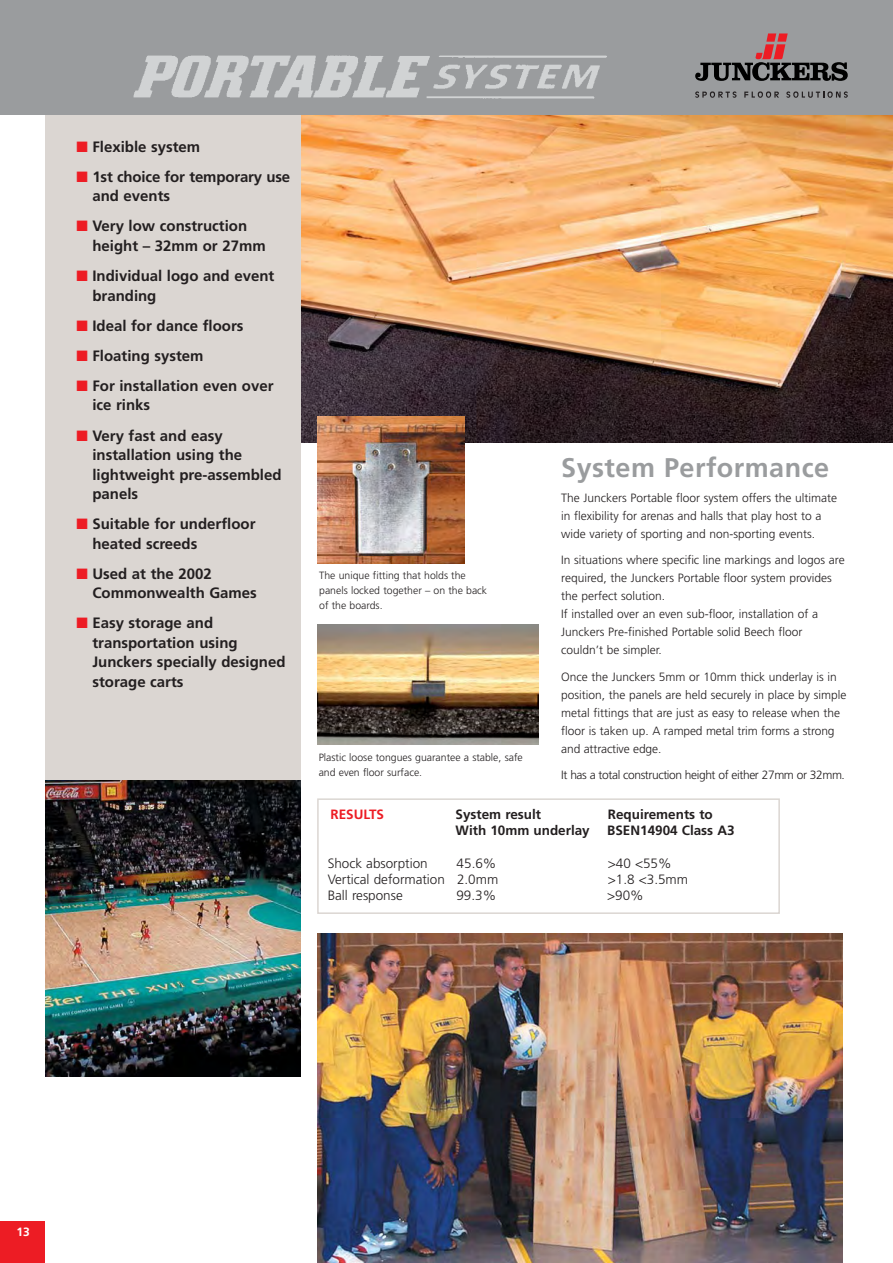
<style>
.page{position:relative;width:893px;height:1263px;background:#fff}
.page>*{position:absolute;margin:0;border:0;box-sizing:border-box;transform-origin:0 0}
.t1{font:700 27px "Frutiger";letter-spacing:.015em;color:#9a9c9e}
.t2{font:700 15px/19.5px "Frutiger";color:#231f20}
.t3{font:300 13.5px "Frutiger";color:#231f20}
.t4{font:700 13.5px "Frutiger";color:#231f20}
.t5{font:700 13.5px "Frutiger";color:#ed1c24}
.t6{font:300 12px/18px "Frutiger";color:#231f20}
.t7{font:300 12px "Frutiger";letter-spacing:-.035em;color:#231f20}
.t8{font:700 12px "Frutiger";color:#fff}
.t9{font:300 10.5px/15px "Frutiger";color:#231f20}
.s1{color:#ed1c24}
</style>
<div class="page">
<img style="left:301px;top:115px;width:591px;height:327px">
<div style="left:46px;top:102px;width:255px;height:723px;background:#dbd6d2"></div>
<div style="left:0;top:0;width:892px;height:115px;background:#9a9c9e"></div>
<img style="left:133px;top:55px;width:474px;height:44px">
<img style="left:317px;top:417px;width:147px;height:146px">
<img style="left:317px;top:625px;width:221px;height:120px">
<img style="left:46px;top:780px;width:255px;height:297px">
<div style="left:0;top:1221px;width:45px;height:41px;background:#ed1c24"></div>
<svg style="left:695px;top:91px;width:41px;height:7px"></svg>
<svg style="left:744px;top:91px;width:35px;height:7px"></svg>
<svg style="left:786px;top:91px;width:62px;height:7px"></svg>
<svg style="left:695px;top:33px;width:153px;height:48px"></svg>
<img style="left:317px;top:934px;width:525px;height:328px">
<div style="left:317px;top:798px;width:463px;height:116px;border:2px solid #dbd6d2"></div>
<p class="t2" style="left:76px;top:138px;width:125px"><span class="s1">■</span> Flexible system</p>
<p class="t2" style="left:92px;top:168px;width:199px;text-indent:-16px"><span class="s1">■</span> 1st choice for temporary use and events</p>
<p class="t2" style="left:92px;top:218px;width:175px;text-indent:-16px"><span class="s1">■</span> Very low construction height – 32mm or 27mm</p>
<p class="t2" style="left:92px;top:267px;width:183px;text-indent:-16px"><span class="s1">■</span> Individual logo and event branding</p>
<p class="t2" style="left:76px;top:317px;width:169px"><span class="s1">■</span> Ideal for dance floors</p>
<p class="t2" style="left:76px;top:347px;width:129px"><span class="s1">■</span> Floating system</p>
<p class="t2" style="left:92px;top:377px;width:183px;text-indent:-16px"><span class="s1">■</span> For installation even over ice rinks</p>
<p class="t2" style="left:92px;top:427px;width:191px;text-indent:-16px"><span class="s1">■</span> Very fast and easy installation using the lightweight pre-assembled panels</p>
<p class="t2" style="left:92px;top:515px;width:165px;text-indent:-16px"><span class="s1">■</span> Suitable for underfloor heated screeds</p>
<p class="t2" style="left:92px;top:565px;width:166px;text-indent:-16px"><span class="s1">■</span> Used at the 2002<br>Commonwealth Games</p>
<p class="t2" style="left:92px;top:615px;width:195px;text-indent:-16px"><span class="s1">■</span> Easy storage and transportation using<br>Junckers specially designed storage carts</p>
<p class="t9" style="left:319px;top:569px;width:169px">The unique fitting that holds the panels locked together – on the back of the boards.</p>
<p class="t9" style="left:319px;top:751px;width:206px">Plastic loose tongues guarantee a stable, safe and even floor surface.</p>
<h1 class="t1" style="left:561px;top:457px;width:269px">System Performance</h1>
<p class="t6" style="left:561px;top:489px;width:277px">The Junckers Portable floor system offers the ultimate in flexibility for arenas and halls that play host to a wide variety of sporting and non-sporting events.</p>
<p class="t6" style="left:561px;top:552px;width:285px">In situations where specific line markings and logos are required, the Junckers Portable floor system provides the perfect solution.<br>If installed over an even sub-floor, installation of a Junckers Pre-finished Portable solid Beech floor couldn’t be simpler.</p>
<p class="t6" style="left:561px;top:668px;width:287px">Once the Junckers 5mm or 10mm thick underlay is in position, the panels are held securely in place by simple metal fittings that are just as easy to release when the floor is taken up. A ramped metal trim forms a strong and attractive edge.</p>
<p class="t7" style="left:561px;top:770px;width:285px">It has a total construction height of either 27mm or 32mm.</p>
<p class="t5" style="left:330px;top:809px;width:55px">RESULTS</p>
<p class="t4" style="left:455px;top:809px;width:87px">System result</p>
<p class="t4" style="left:608px;top:809px;width:107px">Requirements to</p>
<p class="t4" style="left:455px;top:825px;width:136px">With 10mm underlay</p>
<p class="t4" style="left:607px;top:825px;width:129px">BSEN14904 Class A3</p>
<p class="t3" style="left:328px;top:857px;width:102px">Shock absorption</p>
<p class="t3" style="left:457px;top:857px;width:41px">45.6%</p>
<p class="t3" style="left:608px;top:857px;width:65px">&gt;40 &lt;55%</p>
<p class="t3" style="left:328px;top:874px;width:172px">Vertical deformation 2.0mm</p>
<p class="t3" style="left:608px;top:874px;width:82px">&gt;1.8 &lt;3.5mm</p>
<p class="t3" style="left:328px;top:890px;width:77px">Ball response</p>
<p class="t3" style="left:456px;top:890px;width:41px">99.3%</p>
<p class="t3" style="left:607px;top:890px;width:38px">&gt;90%</p>
<p class="t8" style="left:17px;top:1227px;width:15px">13</p>
</div>
